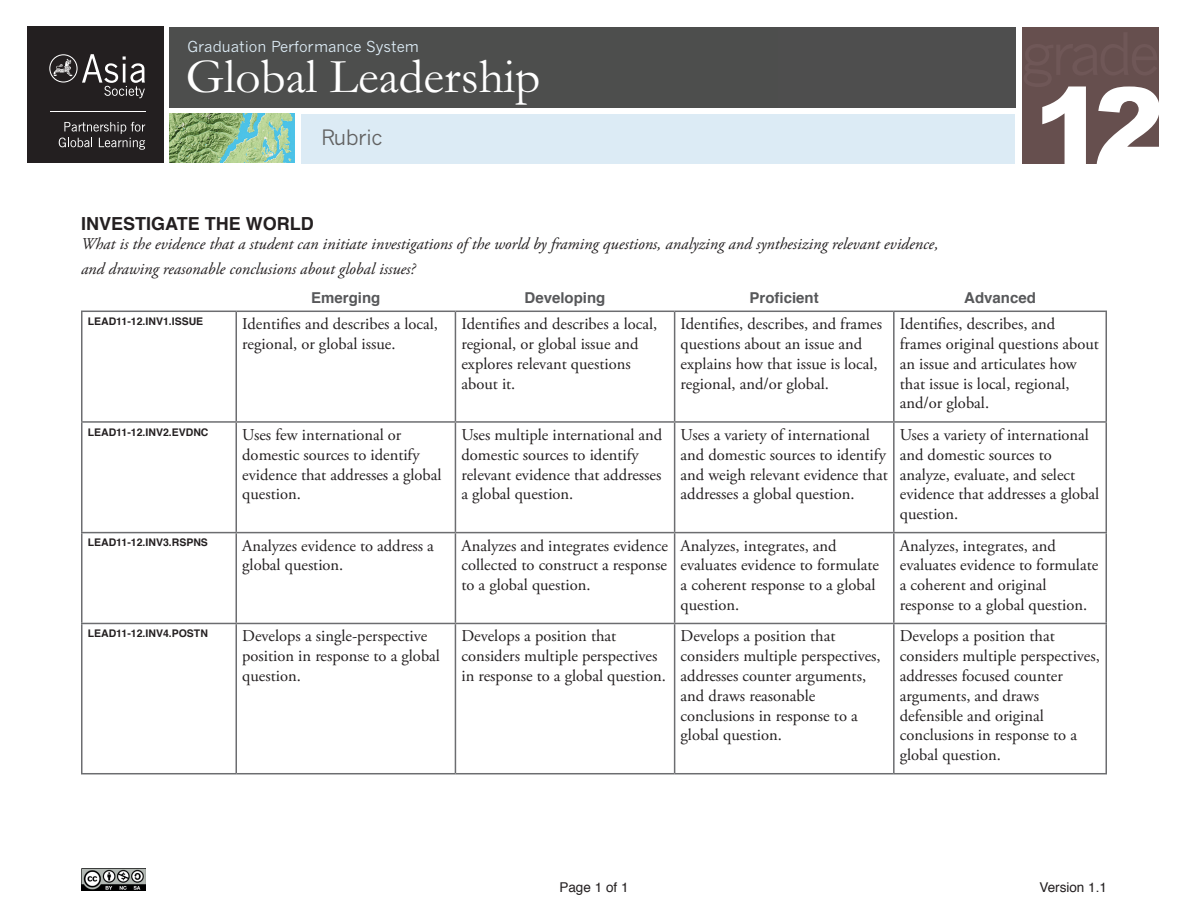
<style>
.page{position:relative;width:1188px;height:918px;background:#fff}
.page>*{position:absolute;margin:0;border:0;box-sizing:border-box;transform-origin:0 0}
.t1{font:900 106.5px "Arial";color:#fff}
.t2{font:49.5px "Garamond";color:#fff}
.t3{font:21px "News Gothic";letter-spacing:-.025em;color:#626262}
.Section_Header{font:700 18px "Helvetica";color:#231f20}
.t4{font:16.5px/19.8px "Adobe Garamond Pro";color:#231f20}
.Section_Description{font:italic 16.5px "Adobe Garamond Pro";color:#231f20}
.t5{font:700 15px "Helvetica";color:#57585a}
.t6{font:15px "News Gothic";color:#dcebf5}
.t7{font:13.5px "Helvetica";color:#231f20}
.Session_Bullet{font:700 10.5px "Helvetica";color:#231f20}
</style>
<div class="page">
<hr style="left:81px;top:312px;width:1px;height:109px;background:#6c6d70">
<hr style="left:455px;top:312px;width:1px;height:109px;background:#6c6d70">
<hr style="left:674px;top:312px;width:1px;height:109px;background:#6c6d70">
<hr style="left:893px;top:312px;width:2px;height:109px;background:#6c6d70">
<hr style="left:1106px;top:312px;width:1px;height:109px;background:#6c6d70">
<hr style="left:81px;top:423px;width:1px;height:109px;background:#6c6d70">
<hr style="left:455px;top:423px;width:1px;height:109px;background:#6c6d70">
<hr style="left:674px;top:423px;width:1px;height:109px;background:#6c6d70">
<hr style="left:893px;top:423px;width:2px;height:109px;background:#6c6d70">
<hr style="left:1106px;top:423px;width:1px;height:109px;background:#6c6d70">
<hr style="left:81px;top:533px;width:1px;height:90px;background:#6c6d70">
<hr style="left:455px;top:533px;width:1px;height:90px;background:#6c6d70">
<hr style="left:674px;top:533px;width:1px;height:90px;background:#6c6d70">
<hr style="left:893px;top:533px;width:2px;height:90px;background:#6c6d70">
<hr style="left:1106px;top:533px;width:1px;height:90px;background:#6c6d70">
<hr style="left:81px;top:624px;width:1px;height:149px;background:#6c6d70">
<hr style="left:236px;top:312px;width:1px;height:109px;background:#6c6d70">
<hr style="left:236px;top:423px;width:1px;height:109px;background:#6c6d70">
<hr style="left:236px;top:533px;width:1px;height:90px;background:#6c6d70">
<hr style="left:236px;top:311px;width:219px;height:1px;background:#6c6d70">
<hr style="left:455px;top:311px;width:220px;height:1px;background:#6c6d70">
<hr style="left:675px;top:311px;width:219px;height:1px;background:#6c6d70">
<hr style="left:894px;top:311px;width:213px;height:1px;background:#6c6d70">
<hr style="left:81px;top:311px;width:155px;height:1px;background:#6c6d70">
<hr style="left:81px;top:421px;width:155px;height:2px;background:#6c6d70">
<hr style="left:236px;top:421px;width:219px;height:2px;background:#6c6d70">
<hr style="left:455px;top:421px;width:220px;height:2px;background:#6c6d70">
<hr style="left:675px;top:421px;width:219px;height:2px;background:#6c6d70">
<hr style="left:894px;top:421px;width:213px;height:2px;background:#6c6d70">
<hr style="left:81px;top:532px;width:155px;height:1px;background:#6c6d70">
<hr style="left:236px;top:532px;width:219px;height:1px;background:#6c6d70">
<hr style="left:455px;top:532px;width:220px;height:1px;background:#6c6d70">
<hr style="left:675px;top:532px;width:219px;height:1px;background:#6c6d70">
<hr style="left:894px;top:532px;width:213px;height:1px;background:#6c6d70">
<hr style="left:81px;top:623px;width:155px;height:1px;background:#6c6d70">
<hr style="left:236px;top:623px;width:219px;height:1px;background:#6c6d70">
<hr style="left:236px;top:624px;width:1px;height:149px;background:#6c6d70">
<hr style="left:455px;top:623px;width:220px;height:1px;background:#6c6d70">
<hr style="left:455px;top:624px;width:1px;height:149px;background:#6c6d70">
<hr style="left:675px;top:623px;width:219px;height:1px;background:#6c6d70">
<hr style="left:674px;top:624px;width:1px;height:149px;background:#6c6d70">
<hr style="left:894px;top:623px;width:213px;height:1px;background:#6c6d70">
<hr style="left:893px;top:624px;width:2px;height:149px;background:#6c6d70">
<hr style="left:1106px;top:624px;width:1px;height:149px;background:#6c6d70">
<hr style="left:81px;top:773px;width:155px;height:1px;background:#6c6d70">
<hr style="left:236px;top:773px;width:219px;height:1px;background:#6c6d70">
<hr style="left:455px;top:773px;width:220px;height:1px;background:#6c6d70">
<hr style="left:675px;top:773px;width:219px;height:1px;background:#6c6d70">
<hr style="left:894px;top:773px;width:213px;height:1px;background:#6c6d70">
<img style="left:81px;top:868px;width:65px;height:23px">
<div style="left:27px;top:27px;width:136px;height:136px;background:#231f20"></div>
<svg style="left:59px;top:122px;width:86px;height:28px"></svg>
<hr style="left:50px;top:111px;width:95px;height:1px;background:#fff">
<svg style="left:49px;top:54px;width:96px;height:44px"></svg>
<div style="left:169px;top:27px;width:846px;height:81px;background:#4e4e4e"></div>
<div style="left:1023px;top:28px;width:136px;height:136px;background:#664f4e"></div>
<div style="left:301px;top:114px;width:714px;height:49px;background:#dcebf5"></div>
<img style="left:169px;top:113px;width:125px;height:50px">
<p class="t6" style="left:187px;top:38px;width:233px">Graduation Performance System</p>
<p class="t2" style="left:186px;top:47px;width:356px">Global Leadership</p>
<p class="t3" style="left:321px;top:125px;width:63px">Rubric</p>
<p class="Section_Header" style="left:81px;top:209px;width:234px">INVESTIGATE THE WORLD</p>
<p class="Section_Description" style="left:81px;top:234px;width:859px">What is the evidence that a student can initiate investigations of the world by framing questions, analyzing and synthesizing relevant evidence,</p>
<p class="Section_Description" style="left:81px;top:258px;width:336px">and drawing reasonable conclusions about global issues?</p>
<p class="t1" style="left:1034px;top:49px;width:133px">12</p>
<p class="t5" style="left:311px;top:286px;width:71px">Emerging</p>
<p class="t5" style="left:525px;top:286px;width:82px">Developing</p>
<p class="t5" style="left:750px;top:286px;width:71px">Proficient</p>
<p class="t5" style="left:964px;top:286px;width:73px">Advanced</p>
<p class="Session_Bullet" style="left:88px;top:313px;width:117px">LEAD11-12.INV1.ISSUE</p>
<p class="t4" style="left:242px;top:315px;width:197px">Identifies and describes a local, regional, or global issue.</p>
<p class="t4" style="left:461px;top:315px;width:197px">Identifies and describes a local, regional, or global issue and explores relevant questions about it.</p>
<p class="t4" style="left:681px;top:315px;width:203px">Identifies, describes, and frames questions about an issue and explains how that issue is local, regional, and/or global.</p>
<p class="t4" style="left:900px;top:315px;width:201px">Identifies, describes, and frames original questions about an issue and articulates how that issue is local, regional, and/or global.</p>
<p class="Session_Bullet" style="left:88px;top:424px;width:122px">LEAD11-12.INV2.EVDNC</p>
<p class="t4" style="left:242px;top:425px;width:201px">Uses few international or domestic sources to identify evidence that addresses a global question.</p>
<p class="t4" style="left:461px;top:425px;width:202px">Uses multiple international and domestic sources to identify relevant evidence that addresses a global question.</p>
<p class="t4" style="left:681px;top:425px;width:209px">Uses a variety of international and domestic sources to identify and weigh relevant evidence that addresses a global question.</p>
<p class="t4" style="left:900px;top:425px;width:201px">Uses a variety of international and domestic sources to analyze, evaluate, and select evidence that addresses a global question.</p>
<p class="Session_Bullet" style="left:88px;top:534px;width:122px">LEAD11-12.INV3.RSPNS</p>
<p class="t4" style="left:242px;top:536px;width:193px">Analyzes evidence to address a global question.</p>
<p class="t4" style="left:461px;top:536px;width:208px;text-align:justify">Analyzes and integrates evidence collected to construct a response to a global question.</p>
<p class="t4" style="left:681px;top:536px;width:200px">Analyzes, integrates, and evaluates evidence to formulate a coherent response to a global question.</p>
<p class="t4" style="left:900px;top:536px;width:200px">Analyzes, integrates, and evaluates evidence to formulate a coherent and original response to a global question.</p>
<p class="Session_Bullet" style="left:88px;top:625px;width:122px">LEAD11-12.INV4.POSTN</p>
<p class="t4" style="left:242px;top:627px;width:199px">Develops a single-perspective position in response to a global question.</p>
<p class="t4" style="left:461px;top:627px;width:206px">Develops a position that considers multiple perspectives in response to a global question.</p>
<p class="t4" style="left:681px;top:627px;width:202px">Develops a position that considers multiple perspectives, addresses counter arguments, and draws reasonable conclusions in response to a global question.</p>
<p class="t4" style="left:900px;top:627px;width:202px">Develops a position that considers multiple perspectives, addresses focused counter arguments, and draws defensible and original conclusions in response to a global question.</p>
<p class="t7" style="left:559px;top:877px;width:71px">Page 1 of 1</p>
<p class="t7" style="left:1039px;top:877px;width:69px">Version 1.1</p>
</div>
